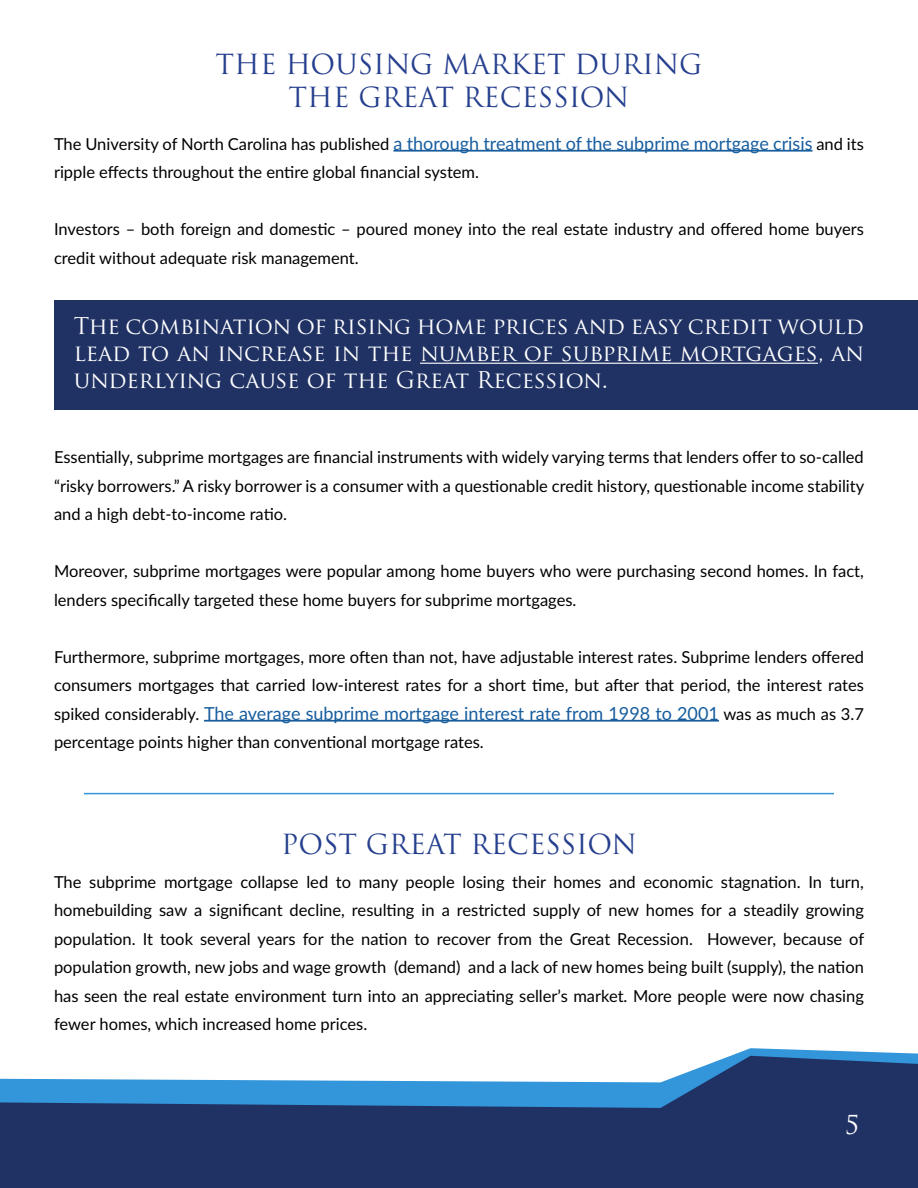
<style>
.page{position:relative;width:918px;height:1188px;background:#fff}
.page>*{position:absolute;margin:0;border:0;box-sizing:border-box;transform-origin:0 0}
.t1{font:27px "Trajan Pro";color:#253f8e}
.t2{font:25.5px "Trajan Pro";color:#fff}
.t3{font:22.5px/27px "Trajan Pro";color:#fff;text-align:justify}
.t4{font:18px "Lato";color:#175d9e}
.t5{font:16.5px/28.5px "Lato";color:#000}
.s1{font-size:18px;color:#175d9e}
.s2{font-size:16.5px;color:#000}
</style>
<div class="page">
<svg style="left:730px;top:1048px;width:188px;height:8px;fill:#3396da"></svg>
<svg style="left:0;top:1056px;width:918px;height:132px;background:#425e8b"></svg>
<hr style="left:393px;top:150px;width:420px;height:2px;background:#175d9e">
<hr style="left:204px;top:720px;width:515px;height:2px;background:#175d9e">
<div style="left:54px;top:301px;width:864px;height:109px;background:#203264"></div>
<hr style="left:420px;top:363px;width:398px;height:1px;background:#fff">
<hr style="left:84px;top:793px;width:750px;height:1px;background:#3396da">
<p class="t1" style="left:216px;top:47px;width:488px">THE HOUSING MARKET DURING</p>
<p class="t1" style="left:289px;top:80px;width:342px">THE GREAT RECESSION</p>
<p class="t5" style="left:54px;top:129px;width:811px">The University of North Carolina has published <span class="s1">a thorough treatment of the subprime mortgage crisis</span> and its ripple effects throughout the entire global financial system.</p>
<p class="t5" style="left:54px;top:214px;width:811px">Investors – both foreign and domestic – poured money into the real estate industry and offered home buyers credit without adequate risk management.</p>
<p class="t3" style="left:74px;top:312px;width:792px">The combination of rising home prices and easy credit would lead to an increase in the number of subprime mortgages, an underlying cause of the Great Recession.</p>
<p class="t5" style="left:54px;top:442px;width:812px;text-align:justify">Essentially, subprime mortgages are financial instruments with widely varying terms that lenders offer to so-called “risky borrowers.” A risky borrower is a consumer with a questionable credit history, questionable income stability and a high debt-to-income ratio.</p>
<p class="t5" style="left:54px;top:556px;width:811px">Moreover, subprime mortgages were popular among home buyers who were purchasing second homes. In fact, lenders specifically targeted these home buyers for subprime mortgages.</p>
<p class="t5" style="left:54px;top:642px;width:811px">Furthermore, subprime mortgages, more often than not, have adjustable interest rates. Subprime lenders offered consumers mortgages that carried low-interest rates for a short time, but after that period, the interest rates</p>
<p class="t4" style="left:54px;top:700px;width:811px"><span class="s2">spiked considerably.</span> The average subprime mortgage interest rate from 1998 to 2001 <span class="s2">was as much as 3.7</span></p>
<p class="t5" style="left:54px;top:727px;width:431px">percentage points higher than conventional mortgage rates.</p>
<p class="t1" style="left:281px;top:827px;width:357px">POST GREAT RECESSION</p>
<p class="t5" style="left:54px;top:867px;width:812px;text-align:justify">The subprime mortgage collapse led to many people losing their homes and economic stagnation. In turn, homebuilding saw a significant decline, resulting in a restricted supply of new homes for a steadily growing population. It took several years for the nation to recover from the Great Recession. However, because of population growth, new jobs and wage growth (demand) and a lack of new homes being built (supply), the nation has seen the real estate environment turn into an appreciating seller’s market. More people were now chasing fewer homes, which increased home prices.</p>
<h2 class="t2" style="left:845px;top:1109px;width:16px">5</h2>
</div>
